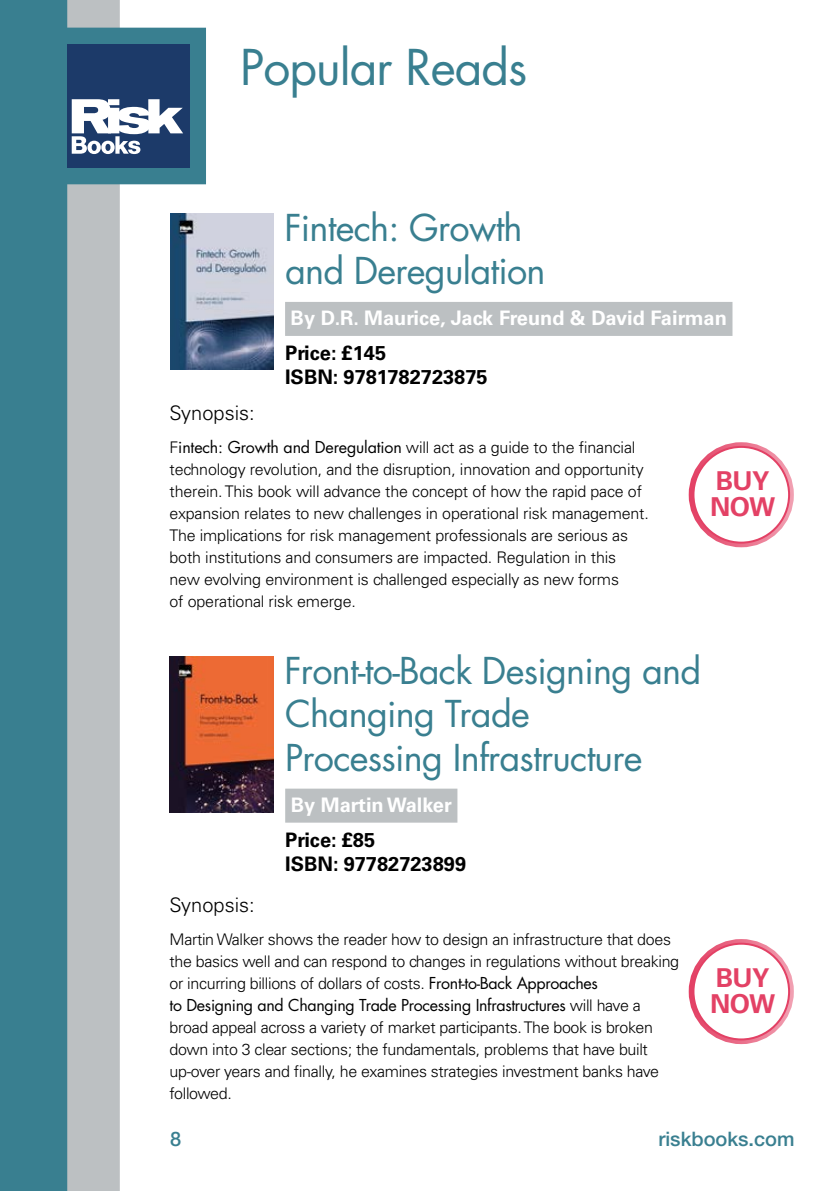
<style>
.page{position:relative;width:840px;height:1191px;background:#fff}
.page>*{position:absolute;margin:0;border:0;box-sizing:border-box;transform-origin:0 0}
.t1{font:48px "Futura Std";letter-spacing:-.02em;color:#397f90}
.t2{font:36px/43.2px "Futura Std";letter-spacing:-.02em;color:#397f90}
.t3{font:700 26px/26px "Univers LT Std";letter-spacing:-.02em;color:#e34165}
.t4{font:700 20px/24px "Univers LT Std";color:#000}
.t5{font:700 20px "Univers LT Std";color:#fff}
.t6{font:300 20px "Univers LT Std";color:#000}
.t7{font:500 20px "Helvetica Neue LT Pro";color:#397f90}
.t8{font:300 16px/22px "Univers LT Std";letter-spacing:-.02em;color:#000}
.t9{font:16px "Futura Std";letter-spacing:-.02em;color:#000}
.s1{font-family:"Futura Std";font-weight:400}
.s2{font-family:"Univers LT Std";font-weight:300}
</style>
<div class="page">
<div style="left:67px;top:0;width:53px;height:1191px;background:#bcc0c2"></div>
<div style="left:0;top:0;width:67px;height:1191px;background:#397f90"></div>
<div style="left:22px;top:28px;width:184px;height:156px;background:#397f90"></div>
<div style="left:67px;top:44px;width:122px;height:123px;background:#1c3a69"></div>
<svg style="left:72px;top:99px;width:111px;height:55px"></svg>
<div style="left:285px;top:302px;width:447px;height:34px;background:#bcc0c2"></div>
<img style="left:170px;top:213px;width:103px;height:156px">
<div style="left:285px;top:788px;width:172px;height:34px;background:#bcc0c2"></div>
<img style="left:169px;top:656px;width:105px;height:157px">
<svg style="left:691px;top:445px;width:99px;height:99px"></svg>
<div style="left:688px;top:442px;width:105px;height:105px;border:6px solid #fff;border-radius:50%"></div>
<div style="left:693px;top:447px;width:95px;height:95px;background:#fff;border-radius:50%"></div>
<div style="left:692px;top:446px;width:97px;height:97px;border:2px solid #e34165;border-radius:50%"></div>
<svg style="left:691px;top:942px;width:99px;height:99px"></svg>
<div style="left:688px;top:939px;width:105px;height:105px;border:6px solid #fff;border-radius:50%"></div>
<div style="left:693px;top:943px;width:95px;height:96px;background:#fff;border-radius:50%"></div>
<div style="left:692px;top:942px;width:97px;height:98px;border:2px solid #e34165;border-radius:50%"></div>
<h1 class="t1" style="left:240px;top:37px;width:288px">Popular Reads</h1>
<h2 class="t2" style="left:284px;top:206px;width:262px">Fintech: Growth and Deregulation</h2>
<p class="t5" style="left:290px;top:306px;width:437px">By D.R. Maurice, Jack Freund &amp; David Fairman</p>
<p class="t4" style="left:285px;top:341px;width:204px">Price: £145<br>ISBN: 9781782723875</p>
<p class="t6" style="left:169px;top:400px;width:87px">Synopsis:</p>
<p class="t8" style="left:169px;top:436px;width:480px">F<span class="s1">intech: Growth and Deregulation</span> will act as a guide to the financial technology revolution, and the disruption, innovation and opportunity therein. This book will advance the concept of how the rapid pace of expansion relates to new challenges in operational risk management.<br>The implications for risk management professionals are serious as both institutions and consumers are impacted. Regulation in this new evolving environment is challenged especially as new forms<br>of operational risk emerge.</p>
<h3 class="t3" style="left:709px;top:468px;width:66px">BUY<br>NOW</h3>
<h2 class="t2" style="left:284px;top:650px;width:418px">Front-to-Back Designing and<br>Changing Trade<br>Processing Infrastructure</h2>
<p class="t5" style="left:290px;top:793px;width:162px">By Martin Walker</p>
<p class="t4" style="left:285px;top:828px;width:182px">Price: £85<br>ISBN: 97782723899</p>
<p class="t6" style="left:169px;top:893px;width:87px">Synopsis:</p>
<p class="t8" style="left:169px;top:928px;width:511px">Martin Walker shows the reader how to design an infrastructure that does the basics well and can respond to changes in regulations without breaking or incurring billions of dollars of costs. <span class="s1">Front-to-Back Approaches</span></p>
<p class="t9" style="left:169px;top:995px;width:472px">to Designing and Changing Trade Processing Infrastructures <span class="s2">will have a</span></p>
<p class="t8" style="left:169px;top:1016px;width:490px">broad appeal across a variety of market participants. The book is broken down into 3 clear sections; the fundamentals, problems that have built up-over years and finally, he examines strategies investment banks have followed.</p>
<h3 class="t3" style="left:709px;top:965px;width:66px">BUY<br>NOW</h3>
<p class="t7" style="left:170px;top:1126px;width:13px">8</p>
<p class="t7" style="left:658px;top:1126px;width:137px">riskbooks.com</p>
</div>
